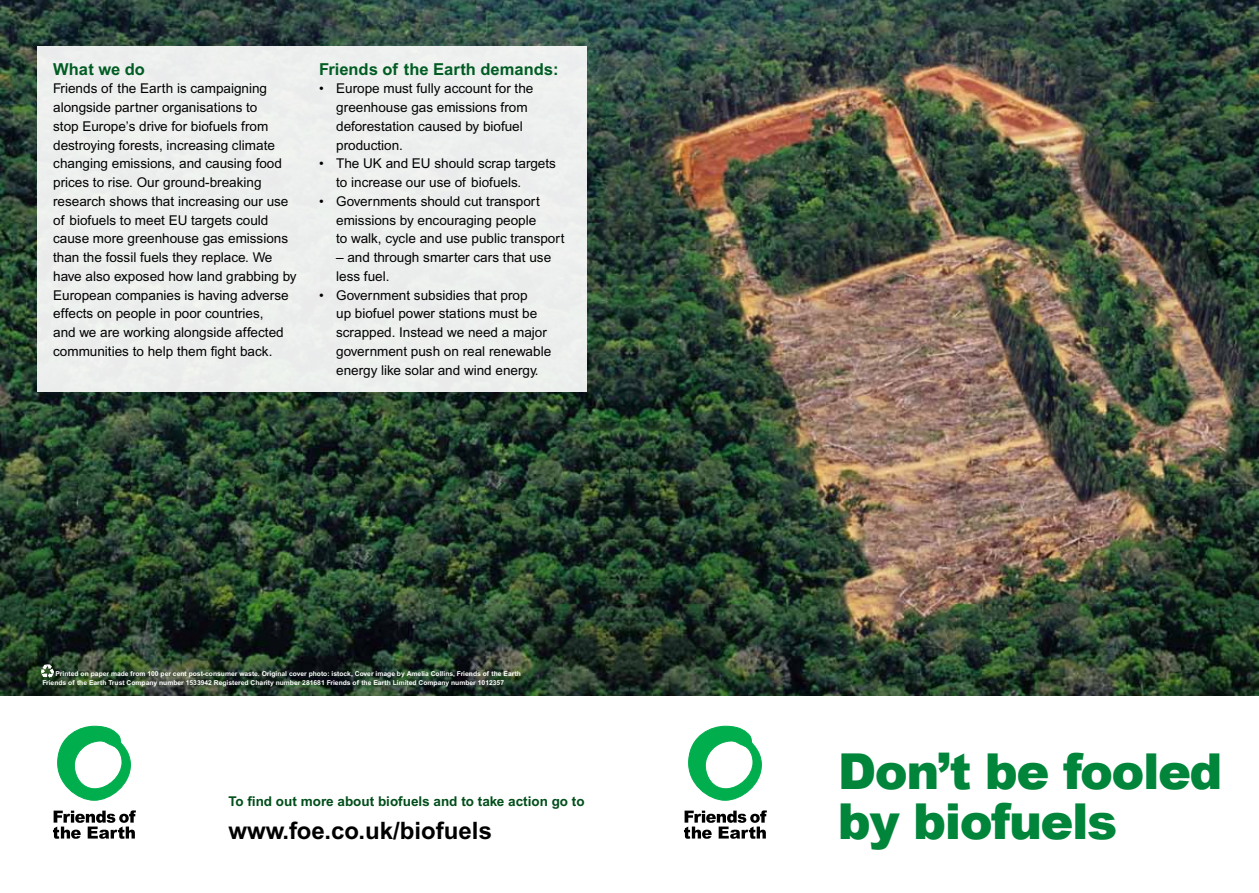
<style>
.page{position:relative;width:1259px;height:893px;background:#fff}
.page>*{position:absolute;margin:0;border:0;box-sizing:border-box;transform-origin:0 0}
.t1{font:900 49.5px/49.5px "Arial";letter-spacing:-.03em;color:#00853a}
.t2{font:700 24px "Arial";color:#000}
.t3{font:700 16.5px "Arial";color:#005c23}
.t4{font:13.5px/18.8px "Arial";color:#000}
.t5{font:700 13.5px "Arial";color:#004e1a}
.t6{font:700 6.75px/9px "Arial";color:#fff}
</style>
<div class="page">
<img style="left:0;top:0;width:1259px;height:696px">
<div style="left:37px;top:46px;width:549px;height:346px;background:#edefee"></div>
<svg style="left:688px;top:726px;width:73px;height:74px"></svg>
<svg style="left:684px;top:810px;width:83px;height:29px"></svg>
<svg style="left:57px;top:726px;width:74px;height:74px"></svg>
<svg style="left:53px;top:810px;width:83px;height:29px"></svg>
<svg style="left:41px;top:664px;width:13px;height:14px"></svg>
<p class="t3" style="left:53px;top:59px;width:93px">What we do</p>
<p class="t4" style="left:53px;top:79px;width:245px">Friends of the Earth is campaigning alongside partner organisations to<br>stop Europe’s drive for biofuels from destroying forests, increasing climate changing emissions, and causing food prices to rise. Our ground-breaking research shows that increasing our use of biofuels to meet EU targets could cause more greenhouse gas emissions than the fossil fuels they replace. We have also exposed how land grabbing by European companies is having adverse effects on people in poor countries,<br>and we are working alongside affected communities to help them fight back.</p>
<p class="t3" style="left:319px;top:59px;width:241px">Friends of the Earth demands:</p>
<p class="t4" style="left:336px;top:79px;width:199px;text-indent:-17px">• Europe must fully account for the greenhouse gas emissions from deforestation caused by biofuel production.</p>
<p class="t4" style="left:336px;top:154px;width:221px;text-indent:-17px">• The UK and EU should scrap targets to increase our use of biofuels.</p>
<p class="t4" style="left:336px;top:192px;width:230px;text-indent:-17px">• Governments should cut transport emissions by encouraging people<br>to walk, cycle and use public transport</p>
<p class="t4" style="left:336px;top:248px;width:217px">– and through smarter cars that use less fuel.</p>
<p class="t4" style="left:336px;top:286px;width:217px;text-indent:-17px">• Government subsidies that prop<br>up biofuel power stations must be scrapped. Instead we need a major government push on real renewable energy like solar and wind energy.</p>
<p class="t6" style="left:42px;top:669px;width:480px;text-indent:13px">Printed on paper made from 100 per cent post-consumer waste. Original cover photo: istock, Cover image by Amelia Collins, Friends of the Earth<br>Friends of the Earth Trust Company number 1533942 Registered Charity number 281681 Friends of the Earth Limited Company number 1012357</p>
<p class="t5" style="left:229px;top:793px;width:357px">To find out more about biofuels and to take action go to</p>
<h2 class="t2" style="left:229px;top:816px;width:265px">www.foe.co.uk/biofuels</h2>
<h1 class="t1" style="left:838px;top:747px;width:386px">Don’t be fooled by biofuels</h1>
</div>
